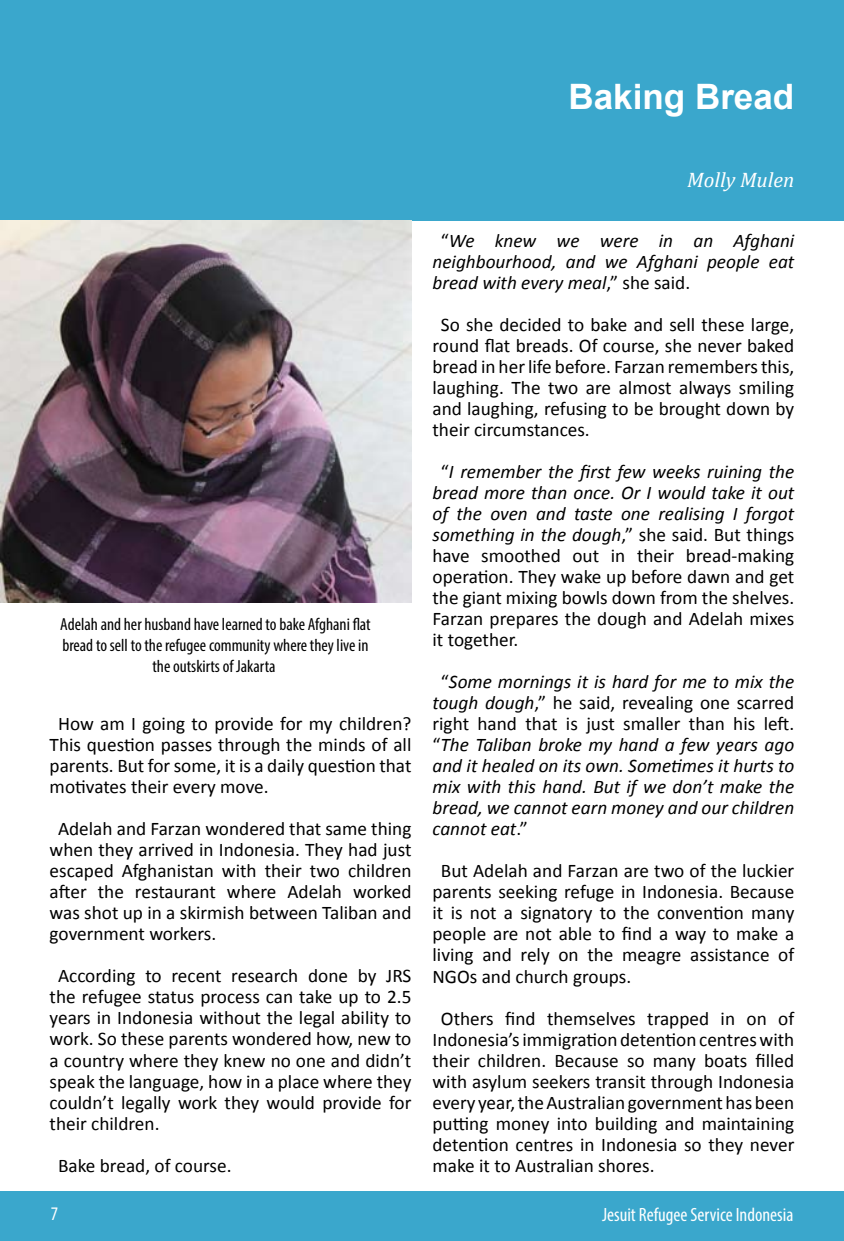
<style>
.page{position:relative;width:844px;height:1241px;background:#fff}
.page>*{position:absolute;margin:0;border:0;box-sizing:border-box;transform-origin:0 0}
.t1{font:700 35px "Arial";color:#fff}
.t2{font:italic 21px "Cambria";color:#fff}
.t3{font:19.25px/21px "Calibri";color:#000;text-align:justify}
.t4{font:italic 19.25px/21px "Calibri";color:#000;text-align:justify}
.t5{font:condensed 19.25px "Myriad Pro";color:#fff}
.t6{font:condensed 17.5px/21px "Myriad Pro";color:#000;text-align:center}
.s1{font-style:normal}
.s2{font-style:italic}
</style>
<div class="page">
<div style="left:0;top:1191px;width:843px;height:49px;background:#3aa7cc"></div>
<div style="left:0;top:0;width:843px;height:220px;background:#3aa7cc"></div>
<img style="left:0;top:220px;width:411px;height:382px">
<h1 class="t1" style="left:568px;top:73px;width:227px">Baking Bread</h1>
<p class="t6" style="left:60px;top:613px;width:312px">Adelah and her husband have learned to bake Afghani flat bread to sell to the refugee community where they live in the outskirts of Jakarta</p>
<p class="t3" style="left:50px;top:713px;width:363px;text-indent:8px">How am I going to provide for my children?<br>This question passes through the minds of all parents. But for some, it is a daily question that motivates their every move.</p>
<p class="t3" style="left:50px;top:818px;width:363px;text-indent:8px">Adelah and Farzan wondered that same thing when they arrived in Indonesia. They had just escaped Afghanistan with their two children after the restaurant where Adelah worked was shot up in a skirmish between Taliban and government workers.</p>
<p class="t3" style="left:50px;top:965px;width:363px;text-indent:8px">According to recent research done by JRS the refugee status process can take up to 2.5 years in Indonesia without the legal ability to work. So these parents wondered how, new to a country where they knew no one and didn’t speak the language, how in a place where they couldn’t legally work they would provide for their children.</p>
<p class="t3" style="left:58px;top:1154px;width:175px">Bake bread, of course.</p>
<p class="t2" style="left:687px;top:165px;width:109px">Molly Mulen</p>
<p class="t4" style="left:432px;top:229px;width:363px;text-indent:8px"><span class="s1">“</span>We knew we were in an Afghani neighbourhood, and we Afghani people eat bread with every meal<span class="s1">,” she said.</span></p>
<p class="t3" style="left:432px;top:314px;width:363px;text-indent:8px">So she decided to bake and sell these large, round flat breads. Of course, she never baked bread in her life before. Farzan remembers this, laughing. The two are almost always smiling and laughing, refusing to be brought down by their circumstances.</p>
<p class="t3" style="left:432px;top:461px;width:363px;text-indent:8px">“<span class="s2">I remember the first few weeks ruining the bread more than once. Or I would take it out of the oven and taste one realising I forgot something in the dough</span>,” she said. But things have smoothed out in their bread-making operation. They wake up before dawn and get the giant mixing bowls down from the shelves.<br>Farzan prepares the dough and Adelah mixes it together.</p>
<p class="t4" style="left:432px;top:670px;width:363px;text-indent:8px"><span class="s1">“</span>Some mornings it is hard for me to mix the tough dough<span class="s1">,” he said, revealing one scarred right hand that is just smaller than his left. “</span>The Taliban broke my hand a few years ago and it healed on its own. Sometimes it hurts to mix with this hand. But if we don’t make the bread, we cannot earn money and our children cannot eat<span class="s1">.”</span></p>
<p class="t3" style="left:432px;top:860px;width:363px;text-indent:8px">But Adelah and Farzan are two of the luckier parents seeking refuge in Indonesia. Because it is not a signatory to the convention many people are not able to find a way to make a living and rely on the meagre assistance of NGOs and church groups.</p>
<p class="t3" style="left:432px;top:1007px;width:363px;text-indent:8px">Others find themselves trapped in on of Indonesia’s immigration detention centres with their children. Because so many boats filled with asylum seekers transit through Indonesia every year, the Australian government has been putting money into building and maintaining detention centres in Indonesia so they never make it to Australian shores.</p>
<p class="t5" style="left:51px;top:1201px;width:9px">7</p>
<p class="t5" style="left:602px;top:1203px;width:193px">Jesuit Refugee Service Indonesia</p>
</div>
